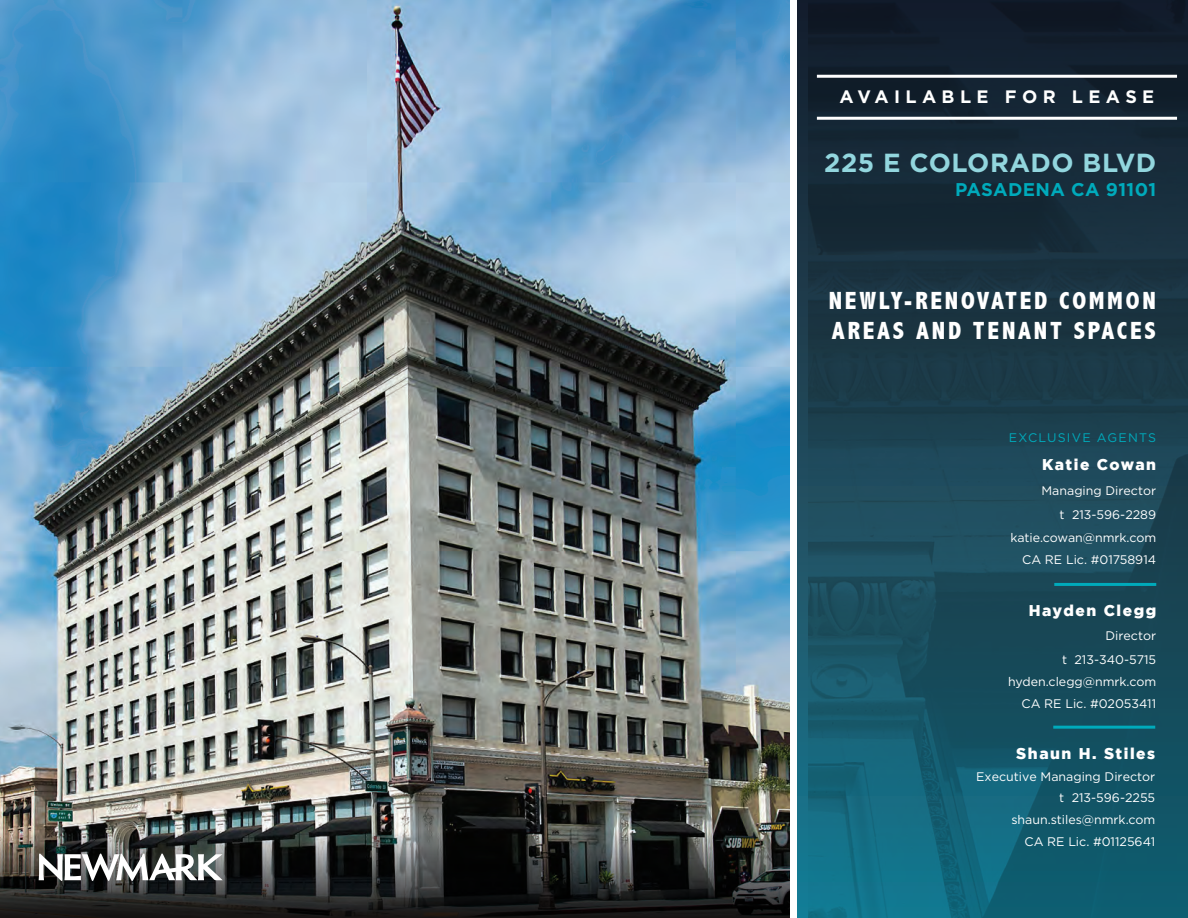
<style>
.page{position:relative;width:1188px;height:918px;background:#fff}
.page>*{position:absolute;margin:0;border:0;box-sizing:border-box;transform-origin:0 0}
.t1{font:700 26.1px "Gotham";letter-spacing:.02em;color:#92d6de}
.t2{font:800 condensed 24.9px/29.8px "Abadi";letter-spacing:.11em;color:#fff}
.t3{font:700 18.45px "Gotham";letter-spacing:.02em;color:#0ab}
.t4{font:700 18px "Gotham";letter-spacing:.3em;color:#fff}
.t5{font:900 15.6px "Gotham";letter-spacing:.1em;color:#fff}
.t6{font:12.45px/21.8px "Gotham";color:#fff;text-align:right}
.t7{font:12.45px "Gotham";letter-spacing:.1em;color:#0ab}
</style>
<div class="page">
<img style="left:0;top:0;width:790px;height:782px">
<svg style="left:798px;top:0;width:390px;height:918px;background:#174151"></svg>
<hr style="left:1054px;top:583px;width:102px;height:3px;background:#0ab">
<hr style="left:1053px;top:726px;width:102px;height:3px;background:#0ab">
<hr style="left:817px;top:117px;width:360px;height:3px;background:#fff">
<hr style="left:817px;top:75px;width:360px;height:3px;background:#fff">
<img style="left:0;top:782px;width:790px;height:136px">
<svg style="left:39px;top:853px;width:184px;height:28px"></svg>
<h3 class="t4" style="left:840px;top:84px;width:316px">AVAILABLE FOR LEASE</h3>
<h1 class="t1" style="left:824px;top:146px;width:334px">225 E COLORADO BLVD</h1>
<h3 class="t3" style="left:955px;top:177px;width:202px">PASADENA CA 91101</h3>
<h2 class="t2" style="left:829px;top:286px;width:329px">NEWLY-RENOVATED COMMON<br>AREAS AND TENANT SPACES</h2>
<p class="t7" style="left:1009px;top:430px;width:149px">EXCLUSIVE AGENTS</p>
<p class="t5" style="left:1042px;top:456px;width:116px">Katie Cowan</p>
<p class="t6" style="left:1060px;top:503px;width:98px">t 213-596-2289</p>
<p class="t6" style="left:1042px;top:479px;width:116px">Managing Director</p>
<p class="t6" style="left:1010px;top:527px;width:147px">katie.cowan@nmrk.com<br>CA RE Lic. #01758914</p>
<p class="t5" style="left:1029px;top:602px;width:129px">Hayden Clegg</p>
<p class="t6" style="left:1062px;top:649px;width:96px">t 213-340-5715</p>
<p class="t6" style="left:1106px;top:624px;width:52px">Director</p>
<p class="t6" style="left:1008px;top:670px;width:150px">hyden.clegg@nmrk.com<br>CA RE Lic. #02053411</p>
<p class="t5" style="left:1016px;top:744px;width:140px">Shaun H. Stiles</p>
<p class="t6" style="left:1059px;top:787px;width:97px">t 213-596-2255</p>
<p class="t6" style="left:976px;top:766px;width:180px">Executive Managing Director</p>
<p class="t6" style="left:1011px;top:809px;width:145px">shaun.stiles@nmrk.com<br>CA RE Lic. #01125641</p>
</div>
